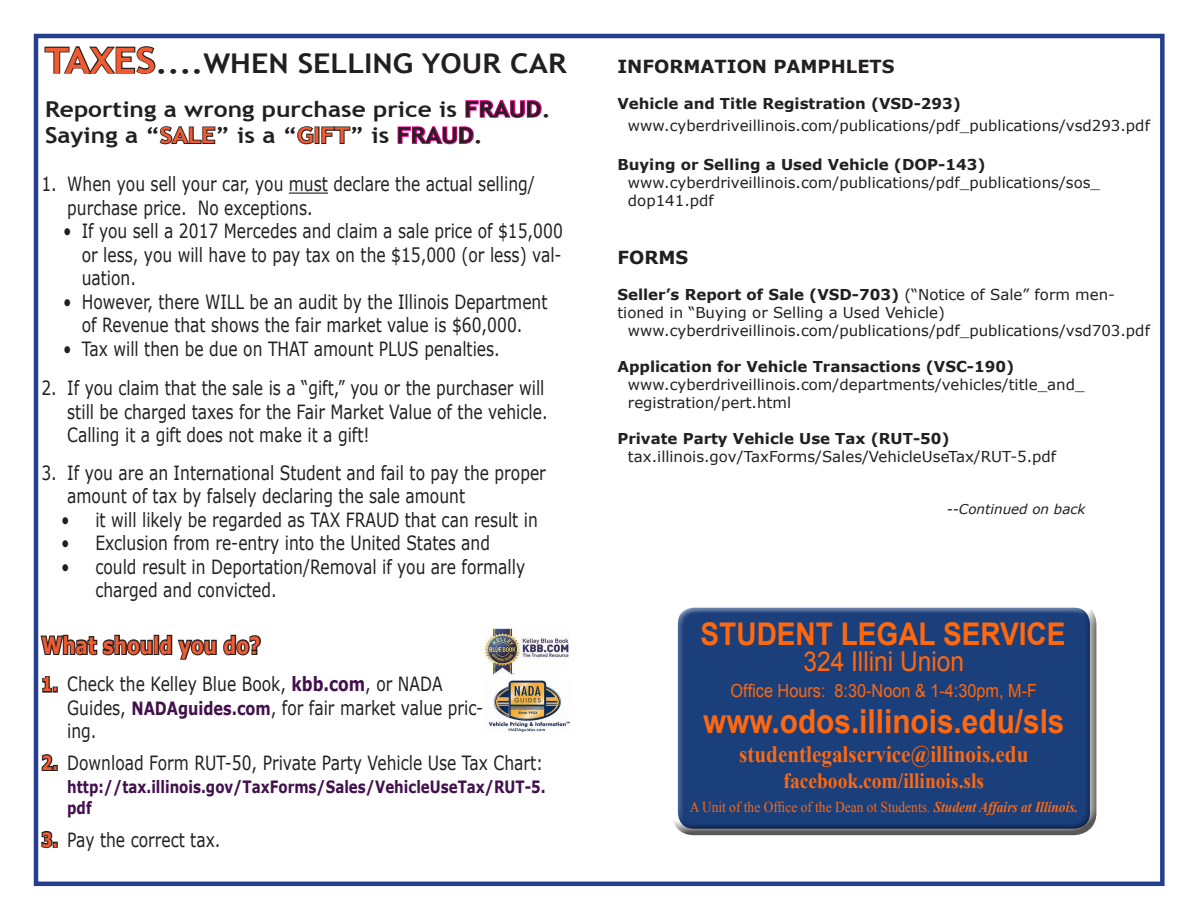
<style>
.page{position:relative;width:1188px;height:918px;background:#fff}
.page>*{position:absolute;margin:0;border:0;box-sizing:border-box;transform-origin:0 0}
.t1{font:700 33.15px "Arial";color:#ff680f;scale:.9 1}
.t2{font:700 31.2px "Arial";color:#ff680f;scale:.9 1}
.t3{font:27.3px "Arial";color:#ff680f;scale:.9 1}
.t4{font:700 27.15px "Trebuchet MS";color:#231f20;scale:1.12 1}
.t5{font:700 23.55px "Times New Roman";color:#ff680f;scale:.9 1}
.t6{font:700 23.55px "Verdana";color:#f15b31;scale:.79 1}
.t7{font:700 21.9px "Trebuchet MS";color:#231f20;scale:1.12 1}
.t8{font:700 21.75px "Times New Roman";color:#ff680f;scale:.9 1}
.t9{font:19.65px/23.5px "Verdana";color:#231f20;scale:.79 1}
.t10{font:18.15px "Arial";color:#ff680f;scale:.9 1}
.t11{font:700 18px "Verdana";color:#231f20}
.t12{font:700 16.95px/20.4px "Verdana";color:#42104c;scale:.79 1}
.t13{font:15px/18px "Verdana";color:#231f20}
.t14{font:700 15px "Verdana";color:#231f20}
.t15{font:15px "Times New Roman";color:#ff680f;scale:.9 1}
.t16{font:italic 13.5px "Verdana";color:#231f20}
.s1{font-size:35.1px;color:#f15b31}
.s2{font-size:28.95px}
.s3{color:#f15b31}
.s4{font-weight:700;color:#f15b31}
.s5{font-weight:700;color:#42104c}
.s6{font-weight:700;font-size:18.3px;color:#42104c}
.s7{font-weight:700}
.s8{font-weight:700;font-style:italic}
</style>
<div class="page">
<svg style="left:44px;top:46px;width:112px;height:28px"></svg>
<svg style="left:465px;top:100px;width:77px;height:18px"></svg>
<svg style="left:159px;top:126px;width:57px;height:19px"></svg>
<svg style="left:297px;top:126px;width:54px;height:19px"></svg>
<svg style="left:397px;top:126px;width:77px;height:19px"></svg>
<hr style="left:289px;top:193px;width:39px;height:1px;background:#231f20">
<svg style="left:40px;top:634px;width:221px;height:26px"></svg>
<svg style="left:42px;top:676px;width:16px;height:17px"></svg>
<svg style="left:41px;top:754px;width:17px;height:17px"></svg>
<svg style="left:41px;top:830px;width:17px;height:19px"></svg>
<img style="left:488px;top:680px;width:82px;height:53px">
<img style="left:484px;top:628px;width:85px;height:47px">
<div style="left:34px;top:34px;width:1131px;height:852px;border:4px solid #253f8e"></div>
<div style="left:670px;top:604px;width:438px;height:231px;background:#231f20;opacity:.75"></div>
<p class="t4" style="left:45px;top:46px;width:467px"><span class="s1">TAXES</span><span class="s2">....</span>WHEN SELLING YOUR CAR</p>
<p class="t7" style="left:45px;top:95px;width:453px">Reporting a wrong purchase price is FRAUD.</p>
<p class="t7" style="left:45px;top:122px;width:392px">Saying a “<span class="s3">SALE</span>” is a “<span class="s3">GIFT</span>” is FRAUD.</p>
<p class="t9" style="left:67px;top:172px;width:593px;text-indent:-26px">1. When you sell your car, you must declare the actual selling/ purchase price. No exceptions.</p>
<p class="t9" style="left:82px;top:219px;width:611px;text-align:justify;text-indent:-19px">• If you sell a 2017 Mercedes and claim a sale price of $15,000 or less, you will have to pay tax on the $15,000 (or less) val&shy;uation.</p>
<p class="t9" style="left:63px;top:290px;width:615px;text-align:center">• However, there WILL be an audit by the Illinois Department of Revenue that shows the fair market value is $60,000.</p>
<p class="t9" style="left:63px;top:337px;width:554px">• Tax will then be due on THAT amount PLUS penalties.</p>
<p class="t9" style="left:67px;top:376px;width:610px;text-indent:-26px">2. If you claim that the sale is a “gift,” you or the purchaser will still be charged taxes for the Fair Market Value of the vehicle.<br>Calling it a gift does not make it a gift!</p>
<p class="t9" style="left:67px;top:461px;width:607px;text-indent:-26px">3. If you are an International Student and fail to pay the proper amount of tax by falsely declaring the sale amount</p>
<p class="t9" style="left:61px;top:508px;width:605px">• it will likely be regarded as TAX FRAUD that can result in</p>
<p class="t9" style="left:61px;top:531px;width:545px">• Exclusion from re-entry into the United States and</p>
<p class="t9" style="left:95px;top:555px;width:546px;text-indent:-34px">• could result in Deportation/Removal if you are formally charged and convicted.</p>
<p class="t6" style="left:41px;top:629px;width:279px">What should you do?</p>
<p class="t9" style="left:67px;top:672px;width:528px;text-indent:-26px"><span class="s4">1.</span> Check the Kelley Blue Book, <span class="s5">kbb.com</span>, or NADA<br>Guides, <span class="s6">NADAguides.com</span>, for fair market value pric&shy;ing.</p>
<p class="t9" style="left:41px;top:751px;width:637px"><span class="s4">2.</span> Download Form RUT-50, Private Party Vehicle Use Tax Chart:</p>
<p class="t12" style="left:67px;top:777px;width:607px">http://tax.illinois.gov/TaxForms/Sales/VehicleUseTax/RUT-5. pdf</p>
<p class="t9" style="left:41px;top:828px;width:228px"><span class="s4">3.</span> Pay the correct tax.</p>
<p class="t11" style="left:617px;top:54px;width:279px">INFORMATION PAMPHLETS</p>
<p class="t14" style="left:617px;top:93px;width:345px">Vehicle and Title Registration (VSD-293)</p>
<p class="t13" style="left:628px;top:116px;width:523px">www.cyberdriveillinois.com/publications/pdf_publications/vsd293.pdf</p>
<p class="t14" style="left:617px;top:154px;width:370px">Buying or Selling a Used Vehicle (DOP-143)</p>
<p class="t13" style="left:628px;top:174px;width:474px">www.cyberdriveillinois.com/publications/pdf_publications/sos_</p>
<p class="t13" style="left:628px;top:192px;width:87px">dop141.pdf</p>
<p class="t11" style="left:617px;top:245px;width:72px">FORMS</p>
<p class="t13" style="left:617px;top:285px;width:499px"><span class="s7">Seller’s Report of Sale (VSD-703)</span> (“Notice of Sale” form men&shy;tioned in “Buying or Selling a Used Vehicle)</p>
<p class="t13" style="left:628px;top:321px;width:523px">www.cyberdriveillinois.com/publications/pdf_publications/vsd703.pdf</p>
<p class="t14" style="left:617px;top:356px;width:398px">Application for Vehicle Transactions (VSC-190)</p>
<p class="t13" style="left:628px;top:375px;width:458px">www.cyberdriveillinois.com/departments/vehicles/title_and_</p>
<p class="t13" style="left:628px;top:393px;width:165px">registration/pert.html</p>
<p class="t14" style="left:617px;top:428px;width:334px">Private Party Vehicle Use Tax (RUT-50)</p>
<p class="t13" style="left:628px;top:447px;width:430px">tax.illinois.gov/TaxForms/Sales/VehicleUseTax/RUT-5.pdf</p>
<p class="t16" style="left:947px;top:500px;width:140px">--Continued on back</p>
<h2 class="t2" style="left:701px;top:614px;width:407px">STUDENT LEGAL SERVICE</h2>
<h3 class="t3" style="left:803px;top:644px;width:180px">324 Illini Union</h3>
<p class="t10" style="left:731px;top:678px;width:342px">Office Hours: 8:30-Noon &amp; 1-4:30pm, M-F</p>
<h1 class="t1" style="left:703px;top:700px;width:403px">www.odos.illinois.edu/sls</h1>
<p class="t5" style="left:739px;top:737px;width:323px">studentlegalservice@illinois.edu</p>
<p class="t8" style="left:784px;top:765px;width:224px">facebook.com/illinois.sls</p>
<p class="t15" style="left:690px;top:797px;width:433px">A Unit of the Office of the Dean ot Students. <span class="s8">Student Affairs at Illinois.</span></p>
</div>
